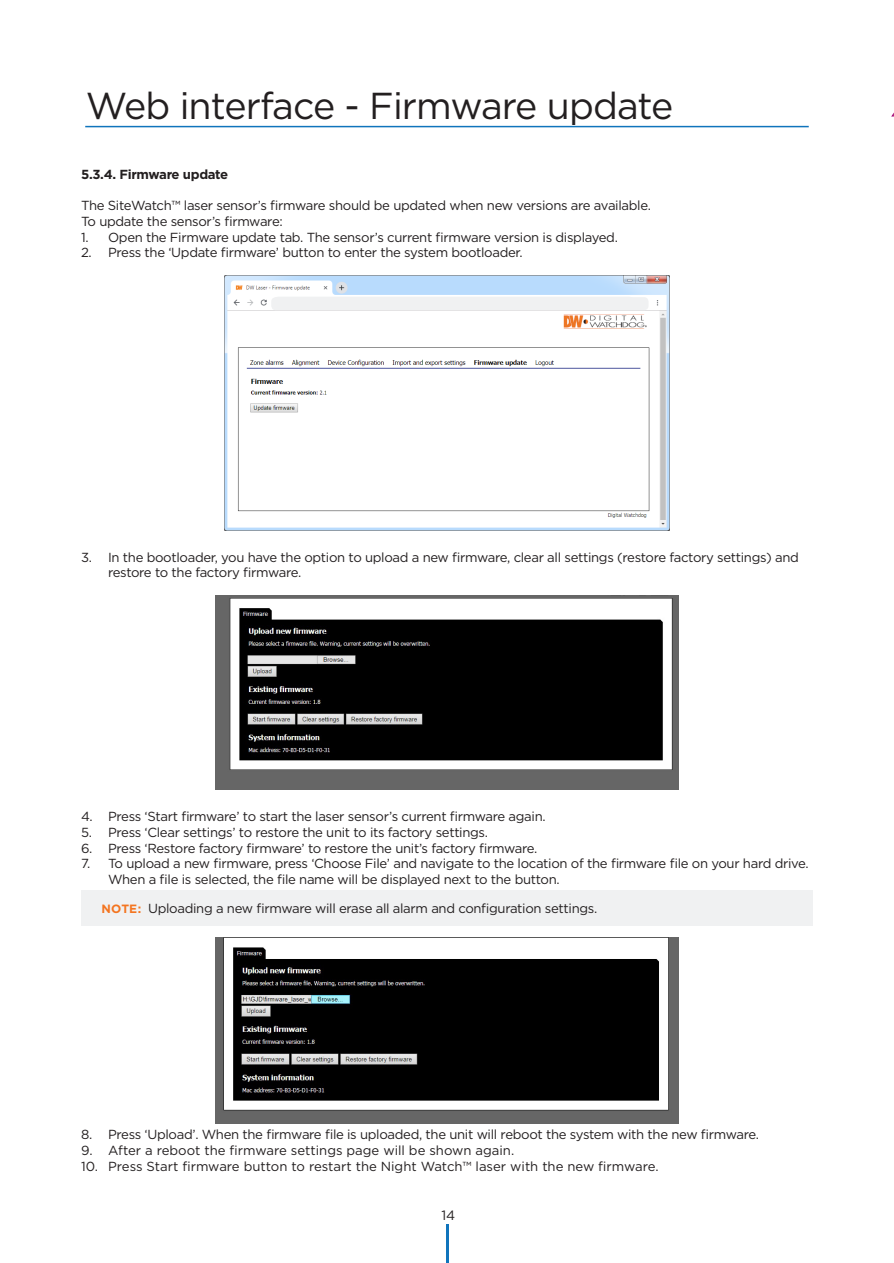
<style>
.page{position:relative;width:894px;height:1263px;background:#fff}
.page>*{position:absolute;margin:0;border:0;box-sizing:border-box;transform-origin:0 0}
.t1{font:37.5px "Gotham";letter-spacing:-.025em;color:#231f20}
.t2{font:13.5px "Gotham";color:#231f20}
.t3{font:13.2px/15.8px "Gotham";letter-spacing:-.025em;color:#231f20}
.t4{font:13.2px "Gotham";color:#231f20}
.t5{font:700 13.2px "Gotham";letter-spacing:-.025em;color:#231f20}
.s1{font-weight:700;font-size:12px;color:#f47521}
</style>
<div class="page">
<hr style="left:446px;top:1224px;width:2px;height:38px;background:#1074bc">
<hr style="left:85px;top:126px;width:723px;height:1px;background:#1074bc">
<img style="left:225px;top:276px;width:443px;height:254px">
<div style="left:271px;top:297px;width:377px;height:13px;background:#f0f1f2;border-radius:5px"></div>
<img style="left:215px;top:596px;width:463px;height:193px">
<div style="left:81px;top:890px;width:731px;height:35px;background:#f0f1f2"></div>
<img style="left:215px;top:937px;width:463px;height:186px">
<p class="t1" style="left:86px;top:81px;width:589px">Web interface - Firmware update</p>
<p class="t5" style="left:81px;top:165px;width:149px">5.3.4. Firmware update</p>
<p class="t3" style="left:81px;top:197px;width:571px">The SiteWatch™ laser sensor’s firmware should be updated when new versions are available.</p>
<p class="t3" style="left:81px;top:213px;width:203px">To update the sensor’s firmware:</p>
<p class="t3" style="left:81px;top:229px;width:538px">1. Open the Firmware update tab. The sensor’s current firmware version is displayed.</p>
<p class="t3" style="left:81px;top:244px;width:443px">2. Press the ‘Update firmware’ button to enter the system bootloader.</p>
<p class="t3" style="left:108px;top:549px;width:692px;text-indent:-27px">3. In the bootloader, you have the option to upload a new firmware, clear all settings (restore factory settings) and restore to the factory firmware.</p>
<p class="t3" style="left:81px;top:808px;width:466px">4. Press ‘Start firmware’ to start the laser sensor’s current firmware again.</p>
<p class="t3" style="left:81px;top:824px;width:408px">5. Press ‘Clear settings’ to restore the unit to its factory settings.</p>
<p class="t3" style="left:81px;top:839px;width:457px">6. Press ‘Restore factory firmware’ to restore the unit’s factory firmware.</p>
<p class="t3" style="left:108px;top:855px;width:702px;text-indent:-27px">7. To upload a new firmware, press ‘Choose File’ and navigate to the location of the firmware file on your hard drive.<br>When a file is selected, the file name will be displayed next to the button.</p>
<p class="t3" style="left:101px;top:900px;width:497px"><span class="s1">NOTE:</span> Uploading a new firmware will erase all alarm and configuration settings.</p>
<p class="t3" style="left:81px;top:1126px;width:679px">8. Press ‘Upload’. When the firmware file is uploaded, the unit will reboot the system with the new firmware.</p>
<p class="t4" style="left:81px;top:1141px;width:434px">9. After a reboot the firmware settings page will be shown again.</p>
<p class="t4" style="left:81px;top:1157px;width:579px">10. Press Start firmware button to restart the Night Watch™ laser with the new firmware.</p>
<p class="t2" style="left:441px;top:1206px;width:15px">14</p>
</div>
